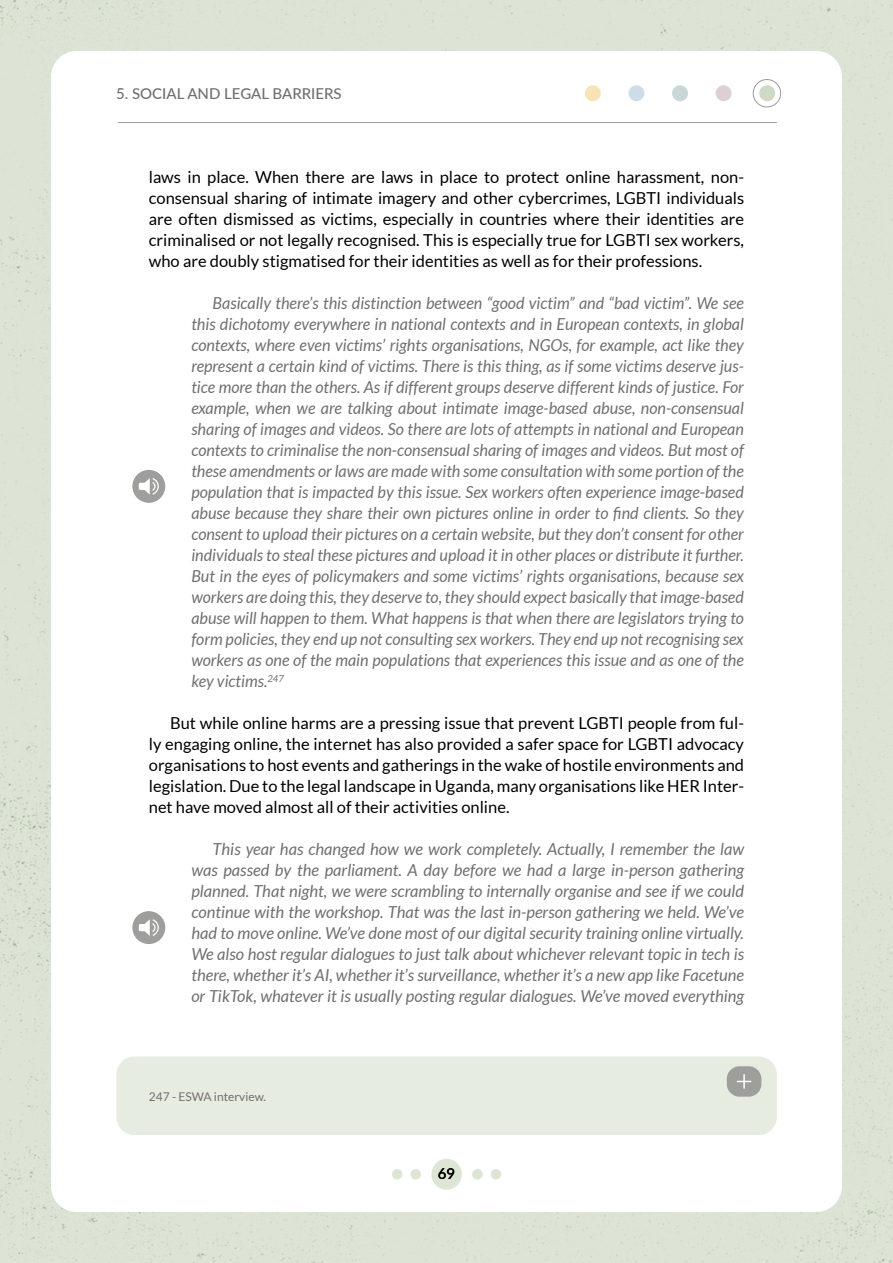
<style>
.page{position:relative;width:893px;height:1263px;background:#dde4d5}
.page>*{position:absolute;margin:0;border:0;box-sizing:border-box;transform-origin:0 0}
.citazione{font:italic 16.5px/21px "Lato";color:#706f6f;text-align:justify}
.corpo_base{font:16.5px/21px "Lato";color:#000;text-align:justify}
.t1{font:500 15px "Lato";color:#706f6f}
.t2{font:500 15px "Lato";color:#000}
.note_a_piè_pagina{font:12px "Lato";color:#706f6f}
</style>
<div class="page">
<div style="left:51px;top:51px;width:791px;height:1161px;background:#fff;border-radius:26px"></div>
<div style="left:431px;top:1159px;width:31px;height:31px;background:#dde5d5;border-radius:50%"></div>
<div style="left:472px;top:1169px;width:11px;height:10px;background:#dde5d5;border-radius:50%"></div>
<div style="left:392px;top:1169px;width:10px;height:10px;background:#dde5d5;border-radius:50%"></div>
<div style="left:491px;top:1169px;width:10px;height:10px;background:#dde5d5;border-radius:50%"></div>
<div style="left:410px;top:1169px;width:11px;height:10px;background:#dde5d5;border-radius:50%"></div>
<hr style="left:118px;top:122px;width:659px;height:1px;background:#9e9e9d">
<div style="left:753px;top:79px;width:28px;height:28px;border:1px solid #706f6f;border-radius:50%"></div>
<div style="left:628px;top:85px;width:16px;height:16px;background:#cddde7;border-radius:50%"></div>
<div style="left:672px;top:85px;width:16px;height:16px;background:#cad7d8;border-radius:50%"></div>
<div style="left:716px;top:85px;width:16px;height:16px;background:#decfd4;border-radius:50%"></div>
<div style="left:759px;top:85px;width:16px;height:16px;background:#cfdac4;border-radius:50%"></div>
<div style="left:585px;top:85px;width:16px;height:16px;background:#f6e4b4;border-radius:50%"></div>
<div style="left:116px;top:1056px;width:661px;height:79px;background:#e7ece1;border-radius:18px"></div>
<div style="left:727px;top:1066px;width:34px;height:31px;background:#9e9e9d;border-radius:13px"></div>
<svg style="left:737px;top:1075px;width:14px;height:13px"></svg>
<div style="left:132px;top:470px;width:33px;height:33px;background:#9e9e9d;border-radius:50%"></div>
<svg style="left:139px;top:478px;width:20px;height:17px"></svg>
<div style="left:132px;top:911px;width:33px;height:33px;background:#9e9e9d;border-radius:50%"></div>
<svg style="left:139px;top:919px;width:20px;height:17px"></svg>
<p class="t1" style="left:116px;top:83px;width:227px">5. SOCIAL AND LEGAL BARRIERS</p>
<p class="corpo_base" style="left:149px;top:167px;width:597px">laws in place. When there are laws in place to protect online harassment, non&shy;consensual sharing of intimate imagery and other cybercrimes, LGBTI individuals are often dismissed as victims, especially in countries where their identities are criminalised or not legally recognised. This is especially true for LGBTI sex workers, who are doubly stigmatised for their identities as well as for their professions.</p>
<p class="citazione" style="left:191px;top:293px;width:554px;text-indent:21px">Basically there’s this distinction between “good victim” and “bad victim”. We see this dichotomy everywhere in national contexts and in European contexts, in global contexts, where even victims’ rights organisations, NGOs, for example, act like they represent a certain kind of victims. There is this thing, as if some victims deserve jus&shy;tice more than the others. As if different groups deserve different kinds of justice. For example, when we are talking about intimate image-based abuse, non-consensual sharing of images and videos. So there are lots of attempts in national and European contexts to criminalise the non-consensual sharing of images and videos. But most of these amendments or laws are made with some consultation with some portion of the population that is impacted by this issue. Sex workers often experience image-based abuse because they share their own pictures online in order to find clients. So they consent to upload their pictures on a certain website, but they don’t consent for other individuals to steal these pictures and upload it in other places or distribute it further.<br>But in the eyes of policymakers and some victims’ rights organisations, because sex workers are doing this, they deserve to, they should expect basically that image-based abuse will happen to them. What happens is that when there are legislators trying to form policies, they end up not consulting sex workers. They end up not recognising sex workers as one of the main populations that experiences this issue and as one of the key victims.<sup>247</sup></p>
<p class="corpo_base" style="left:149px;top:713px;width:597px;text-indent:21px">But while online harms are a pressing issue that prevent LGBTI people from ful&shy;ly engaging online, the internet has also provided a safer space for LGBTI advocacy organisations to host events and gatherings in the wake of hostile environments and legislation. Due to the legal landscape in Uganda, many organisations like HER Inter&shy;net have moved almost all of their activities online.</p>
<p class="citazione" style="left:191px;top:839px;width:554px;text-indent:21px">This year has changed how we work completely. Actually, I remember the law was passed by the parliament. A day before we had a large in-person gathering planned. That night, we were scrambling to internally organise and see if we could continue with the workshop. That was the last in-person gathering we held. We’ve had to move online. We’ve done most of our digital security training online virtually.<br>We also host regular dialogues to just talk about whichever relevant topic in tech is there, whether it’s AI, whether it’s surveillance, whether it’s a new app like Facetune or TikTok, whatever it is usually posting regular dialogues. We’ve moved everything</p>
<p class="note_a_piè_pagina" style="left:149px;top:1090px;width:119px">247 - ESWA interview.</p>
<p class="t2" style="left:438px;top:1163px;width:19px">69</p>
</div>
